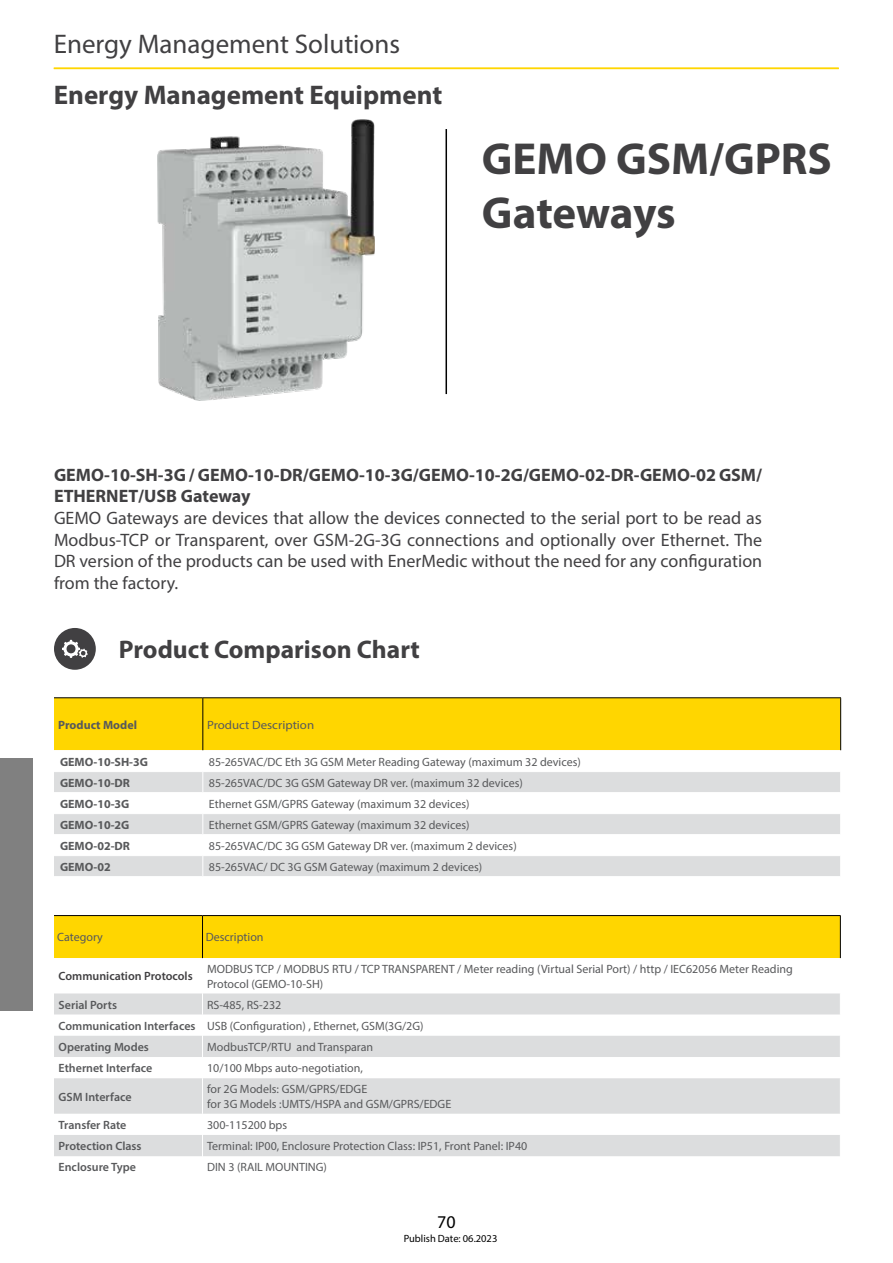
<style>
.page{position:relative;width:893px;height:1263px;background:#fff}
.page>*{position:absolute;margin:0;border:0;box-sizing:border-box;transform-origin:0 0}
.t1{font:700 45px/54px "Myriad Pro";color:#414042}
.t2{font:27px "Myriad Pro";color:#414042}
.t3{font:700 27px "Myriad Pro";color:#414042}
.t4{font:700 25.5px "Myriad Pro";color:#414042}
.t5{font:18px/21.6px "Myriad Pro";color:#414042;text-align:justify}
.t6{font:700 18px/21.6px "Myriad Pro";color:#414042}
.t7{font:18px "Myriad Pro";color:#000}
.t8{font:12px/14.4px "Myriad Pro";color:#58595b}
.t9{font:600 12px "Myriad Pro";color:#58595b}
.t10{font:700 12px "Myriad Pro";color:#58595b}
.t11{font:600 12px "Myriad Pro";color:#414042}
.t12{font:12px "Myriad Pro";color:#58595b;scale:1.07 1}
.t13{font:10.5px "Myriad Pro";color:#000}
.s1{font-weight:600}
</style>
<div class="page">
<hr style="left:445px;top:129px;width:2px;height:265px;background:#000">
<hr style="left:54px;top:68px;width:785px;height:1px;background:#ffd600">
<svg style="left:54px;top:698px;width:787px;height:178px"></svg>
<hr style="left:54px;top:697px;width:149px;height:1px;background:#000">
<hr style="left:203px;top:697px;width:638px;height:1px;background:#000">
<hr style="left:202px;top:698px;width:1px;height:52px;background:#000">
<hr style="left:840px;top:698px;width:1px;height:52px;background:#000">
<div style="left:0;top:758px;width:33px;height:252px;background:#808080"></div>
<img style="left:157px;top:119px;width:217px;height:281px">
<div style="left:54px;top:628px;width:42px;height:42px;background:#414042;border-radius:50%"></div>
<svg style="left:62px;top:640px;width:26px;height:18px"></svg>
<div style="left:54px;top:916px;width:786px;height:42px;background:#ffd600"></div>
<svg style="left:54px;top:993px;width:786px;height:163px;fill:#dcddde"></svg>
<svg style="left:202px;top:993px;width:1px;height:85px"></svg>
<hr style="left:202px;top:1078px;width:1px;height:36px;background:#fff">
<svg style="left:202px;top:1114px;width:1px;height:42px"></svg>
<hr style="left:54px;top:915px;width:148px;height:1px;background:#000">
<hr style="left:202px;top:915px;width:639px;height:1px;background:#000">
<hr style="left:202px;top:916px;width:1px;height:42px;background:#000">
<hr style="left:840px;top:916px;width:1px;height:42px;background:#000">
<h2 class="t2" style="left:54px;top:27px;width:348px">Energy Management Solutions</h2>
<h2 class="t3" style="left:54px;top:78px;width:390px">Energy Management Equipment</h2>
<h1 class="t1" style="left:482px;top:131px;width:351px">GEMO GSM/GPRS<br>Gateways</h1>
<h3 class="t6" style="left:54px;top:463px;width:710px">GEMO-10-SH-3G / GEMO-10-DR/GEMO-10-3G/GEMO-10-2G/GEMO-02-DR-GEMO-02 GSM/<br>ETHERNET/USB Gateway</h3>
<p class="t5" style="left:54px;top:507px;width:710px">GEMO Gateways are devices that allow the devices connected to the serial port to be read as Modbus-TCP or Transparent, over GSM-2G-3G connections and optionally over Ethernet. The DR version of the products can be used with EnerMedic without the need for any configuration from the factory.</p>
<h3 class="t4" style="left:119px;top:633px;width:303px">Product Comparison Chart</h3>
<p class="t10" style="left:58px;top:717px;width:80px">Product Model</p>
<p class="t12" style="left:207px;top:717px;width:102px">Product Description</p>
<p class="t10" style="left:60px;top:754px;width:89px">GEMO-10-SH-3G</p>
<p class="t8" style="left:209px;top:754px;width:374px">85-265VAC/DC Eth 3G GSM Meter Reading Gateway (maximum 32 devices)</p>
<p class="t10" style="left:60px;top:775px;width:72px">GEMO-10-DR</p>
<p class="t8" style="left:209px;top:775px;width:316px">85-265VAC/DC 3G GSM Gateway DR ver. (maximum 32 devices)</p>
<p class="t10" style="left:60px;top:796px;width:71px">GEMO-10-3G</p>
<p class="t8" style="left:209px;top:796px;width:262px">Ethernet GSM/GPRS Gateway (maximum 32 devices)</p>
<p class="t10" style="left:60px;top:817px;width:71px">GEMO-10-2G</p>
<p class="t8" style="left:209px;top:817px;width:262px">Ethernet GSM/GPRS Gateway (maximum 32 devices)</p>
<p class="t10" style="left:60px;top:838px;width:72px">GEMO-02-DR</p>
<p class="t8" style="left:209px;top:838px;width:309px">85-265VAC/DC 3G GSM Gateway DR ver. (maximum 2 devices)</p>
<p class="t10" style="left:60px;top:859px;width:52px">GEMO-02</p>
<p class="t8" style="left:209px;top:859px;width:275px">85-265VAC/ DC 3G GSM Gateway (maximum 2 devices)</p>
<p class="t8" style="left:57px;top:930px;width:47px">Category</p>
<p class="t8" style="left:206px;top:930px;width:59px">Description</p>
<p class="t11" style="left:59px;top:969px;width:136px">Communication Protocols</p>
<p class="t8" style="left:207px;top:962px;width:587px">MODBUS TCP / MODBUS RTU / TCP TRANSPARENT / Meter reading (Virtual Serial Port) / http / IEC62056 Meter Reading<br>Protocol (GEMO-10-SH)</p>
<p class="t9" style="left:59px;top:997px;width:60px">Serial Ports</p>
<p class="t8" style="left:59px;top:994px;width:366px;line-height:21.1px;text-indent:148px">RS-485, RS-232<br><span class="s1">Communication Interfaces</span> USB (Configuration) , Ethernet, GSM(3G/2G)<br><span class="s1">Operating Modes</span></p>
<p class="t8" style="left:207px;top:1039px;width:168px">ModbusTCP/RTU and Transparan</p>
<p class="t9" style="left:59px;top:1060px;width:95px">Ethernet Interface</p>
<p class="t8" style="left:207px;top:1061px;width:157px">10/100 Mbps auto-negotiation,</p>
<p class="t9" style="left:59px;top:1089px;width:75px">GSM Interface</p>
<p class="t8" style="left:207px;top:1082px;width:246px">for 2G Models: GSM/GPRS/EDGE<br>for 3G Models :UMTS/HSPA and GSM/GPRS/EDGE</p>
<p class="t9" style="left:59px;top:1117px;width:69px">Transfer Rate</p>
<p class="t8" style="left:207px;top:1117px;width:82px">300-115200 bps</p>
<p class="t9" style="left:59px;top:1138px;width:85px">Protection Class</p>
<p class="t8" style="left:207px;top:1139px;width:322px">Terminal: IP00, Enclosure Protection Class: IP51, Front Panel: IP40</p>
<p class="t9" style="left:59px;top:1160px;width:79px">Enclosure Type</p>
<p class="t8" style="left:207px;top:1160px;width:121px">DIN 3 (RAIL MOUNTING)</p>
<h3 class="t7" style="left:437px;top:1210px;width:20px">70</h3>
<p class="t13" style="left:404px;top:1232px;width:95px">Publish Date: 06.2023</p>
</div>
